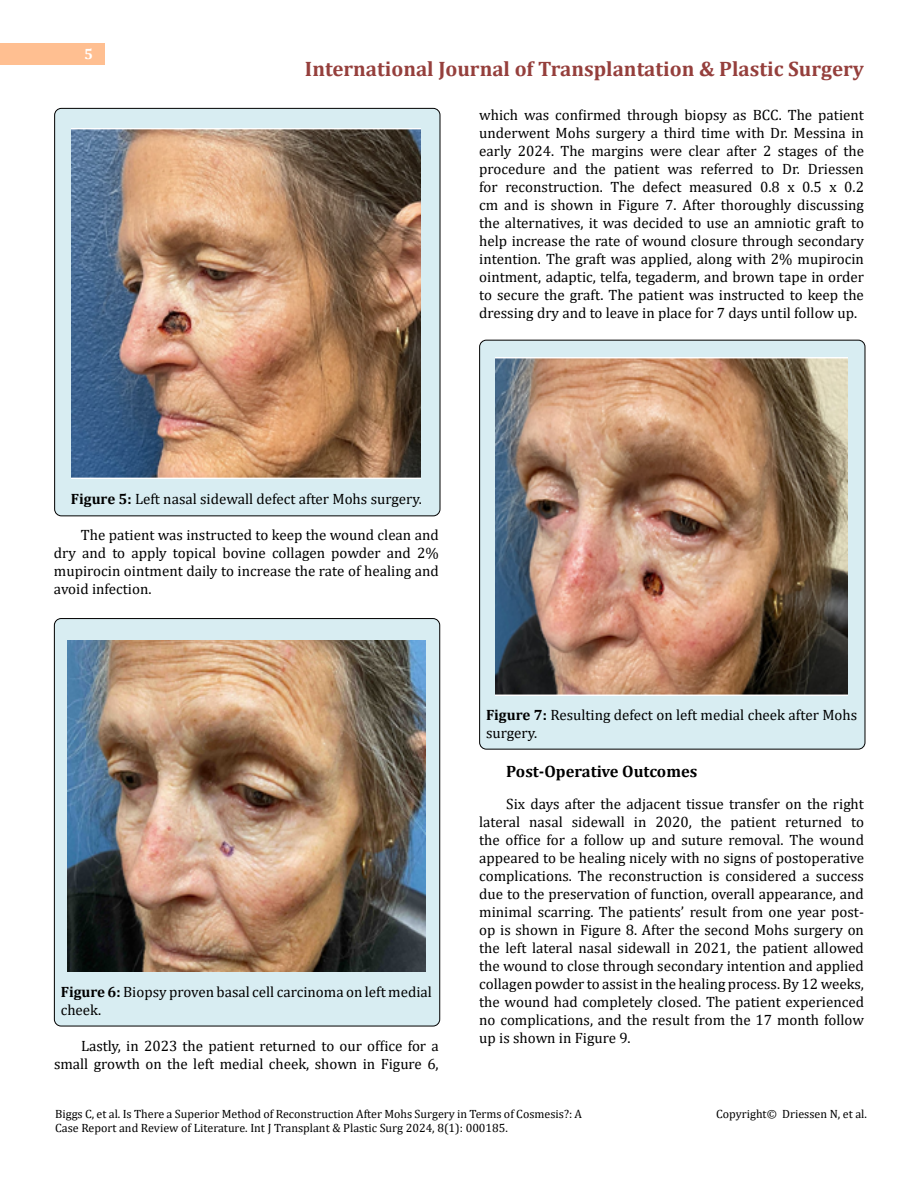
<style>
.page{position:relative;width:918px;height:1188px;background:#fff}
.page>*{position:absolute;margin:0;border:0;box-sizing:border-box;transform-origin:0 0}
.t1{font:700 21px "Cambria";color:#953f3c}
.t2{font:700 16.5px "Cambria";color:#000}
.t3{font:15px/18px "Cambria";color:#000;text-align:justify}
.t4{font:700 15px "Cambria";color:#fff}
.t5{font:12px/14.4px "Cambria";color:#000}
.s1{font-weight:700}
</style>
<div class="page">
<div style="left:0;top:43px;width:105px;height:21px;background:#ffbf91"></div>
<div style="left:55px;top:108px;width:385px;height:408px;background:#d8edf2;border-radius:7px"></div>
<div style="left:480px;top:340px;width:385px;height:409px;background:#d8edf2;border-radius:7px"></div>
<div style="left:54px;top:619px;width:386px;height:407px;background:#d8edf2;border-radius:7px"></div>
<img style="left:72px;top:128px;width:349px;height:351px">
<img style="left:68px;top:640px;width:357px;height:331px">
<img style="left:496px;top:357px;width:351px;height:339px">
<p class="t4" style="left:84px;top:44px;width:10px">5</p>
<h1 class="t1" style="left:305px;top:54px;width:561px">International Journal of Transplantation &amp; Plastic Surgery</h1>
<p class="t3" style="left:479px;top:105px;width:386px">which was confirmed through biopsy as BCC. The patient underwent Mohs surgery a third time with Dr. Messina in early 2024. The margins were clear after 2 stages of the procedure and the patient was referred to Dr. Driessen for reconstruction. The defect measured 0.8 x 0.5 x 0.2 cm and is shown in Figure 7. After thoroughly discussing the alternatives, it was decided to use an amniotic graft to help increase the rate of wound closure through secondary intention. The graft was applied, along with 2% mupirocin ointment, adaptic, telfa, tegaderm, and brown tape in order to secure the graft. The patient was instructed to keep the dressing dry and to leave in place for 7 days until follow up.</p>
<p class="t3" style="left:71px;top:490px;width:352px"><span class="s1">Figure 5:</span> Left nasal sidewall defect after Mohs surgery.</p>
<p class="t3" style="left:54px;top:526px;width:386px;text-indent:27px">The patient was instructed to keep the wound clean and dry and to apply topical bovine collagen powder and 2% mupirocin ointment daily to increase the rate of healing and avoid infection.</p>
<p class="t3" style="left:61px;top:983px;width:373px"><span class="s1">Figure 6:</span> Biopsy proven basal cell carcinoma on left medial cheek.</p>
<p class="t3" style="left:54px;top:1037px;width:386px;text-align:right">Lastly, in 2023 the patient returned to our office for a small growth on the left medial cheek, shown in Figure 6,</p>
<p class="t3" style="left:486px;top:706px;width:373px"><span class="s1">Figure 7:</span> Resulting defect on left medial cheek after Mohs surgery.</p>
<p class="t2" style="left:506px;top:760px;width:193px">Post-Operative Outcomes</p>
<p class="t3" style="left:479px;top:795px;width:386px;text-indent:27px">Six days after the adjacent tissue transfer on the right lateral nasal sidewall in 2020, the patient returned to the office for a follow up and suture removal. The wound appeared to be healing nicely with no signs of postoperative complications. The reconstruction is considered a success due to the preservation of function, overall appearance, and minimal scarring. The patients’ result from one year post&shy;op is shown in Figure 8. After the second Mohs surgery on the left lateral nasal sidewall in 2021, the patient allowed the wound to close through secondary intention and applied collagen powder to assist in the healing process. By 12 weeks, the wound had completely closed. The patient experienced no complications, and the result from the 17 month follow up is shown in Figure 9.</p>
<p class="t5" style="left:55px;top:1106px;width:529px">Biggs C, et al. Is There a Superior Method of Reconstruction After Mohs Surgery in Terms of Cosmesis?: A<br>Case Report and Review of Literature. Int J Transplant &amp; Plastic Surg 2024, 8(1): 000185.</p>
<p class="t5" style="left:716px;top:1106px;width:152px">Copyright© Driessen N, et al.</p>
</div>
